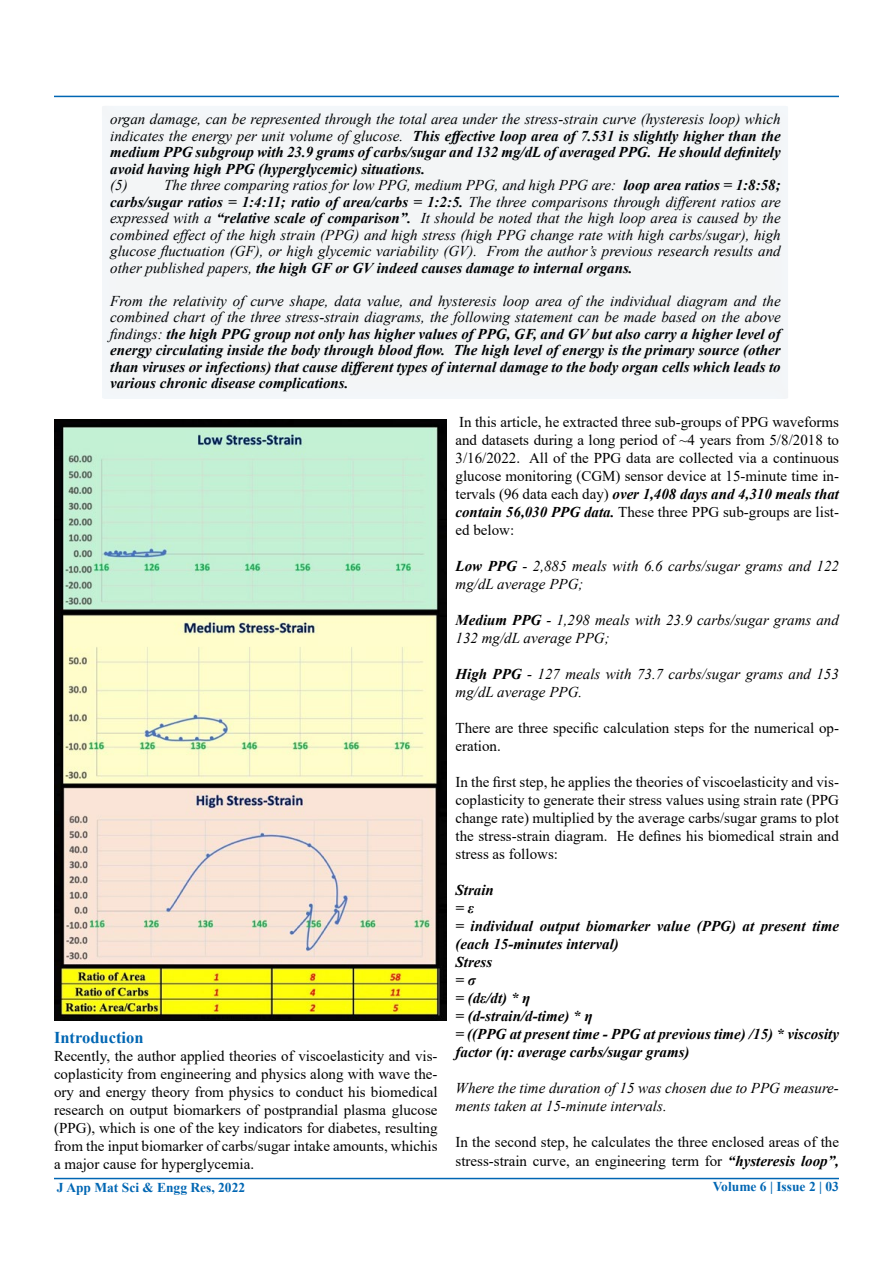
<style>
.page{position:relative;width:893px;height:1263px;background:#fff}
.page>*{position:absolute;margin:0;border:0;box-sizing:border-box;transform-origin:0 0}
.t1{font:700 16.5px "Times New Roman";color:#0066b3}
.t2{font:15px/18px "Times New Roman";color:#000;text-align:justify}
.t3{font:italic 700 15px/18px "Times New Roman";color:#000;text-align:justify}
.t4{font:italic 15px/16.5px "Times New Roman";color:#000}
.t5{font:700 13.5px "Times New Roman";color:#0066b3}
.s1{font-weight:400}
.s2{font-weight:700}
.s3{font-weight:700;font-style:italic}
</style>
<div class="page">
<hr style="left:54px;top:1178px;width:785px;height:1px;background:#0066b3">
<hr style="left:54px;top:96px;width:785px;height:1px;background:#0066b3">
<div style="left:89px;top:96px;width:713px;height:304px;background:#f3f5f6"></div>
<img style="left:54px;top:419px;width:392px;height:602px">
<p class="t3" style="left:110px;top:110px;width:672px;line-height:16.5px"><span class="s1">organ damage, can be represented through the total area under the stress-strain curve (hysteresis loop) which indicates the energy per unit volume of glucose.</span> This effective loop area of 7.531 is slightly higher than the medium PPG subgroup with 23.9 grams of carbs/sugar and 132 mg/dL of averaged PPG. He should definitely avoid having high PPG (hyperglycemic) situations.</p>
<p class="t4" style="left:110px;top:176px;width:19px">(5)</p>
<p class="t4" style="left:110px;top:176px;width:672px;text-align:justify;text-indent:54px">The three comparing ratios for low PPG, medium PPG, and high PPG are: <span class="s2">loop area ratios = 1:8:58; carbs/sugar ratios = 1:4:11; ratio of area/carbs = 1:2:5.</span> The three comparisons through different ratios are expressed with a <span class="s2">“relative scale of comparison”.</span> It should be noted that the high loop area is caused by the combined effect of the high strain (PPG) and high stress (high PPG change rate with high carbs/sugar), high glucose fluctuation (GF), or high glycemic variability (GV). From the author’s previous research results and other published papers, <span class="s2">the high GF or GV indeed causes damage to internal organs.</span></p>
<p class="t3" style="left:110px;top:292px;width:672px;line-height:16.5px"><span class="s1">From the relativity of curve shape, data value, and hysteresis loop area of the individual diagram and the combined chart of the three stress-strain diagrams, the following statement can be made based on the above findings:</span> the high PPG group not only has higher values of PPG, GF, and GV but also carry a higher level of energy circulating inside the body through blood flow. The high level of energy is the primary source (other than viruses or infections) that cause different types of internal damage to the body organ cells which leads to various chronic disease complications.</p>
<p class="t1" style="left:54px;top:1026px;width:91px">Introduction</p>
<p class="t2" style="left:54px;top:1046px;width:385px">Recently, the author applied theories of viscoelasticity and vis&shy;coplasticity from engineering and physics along with wave the&shy;ory and energy theory from physics to conduct his biomedical research on output biomarkers of postprandial plasma glucose (PPG), which is one of the key indicators for diabetes, resulting from the input biomarker of carbs/sugar intake amounts, whichis a major cause for hyperglycemia.</p>
<p class="t2" style="left:455px;top:413px;width:385px">In this article, he extracted three sub-groups of PPG waveforms and datasets during a long period of ~4 years from 5/8/2018 to 3/16/2022. All of the PPG data are collected via a continuous glucose monitoring (CGM) sensor device at 15-minute time in&shy;tervals (96 data each day) <span class="s3">over 1,408 days and 4,310 meals that contain 56,030 PPG data.</span> These three PPG sub-groups are list&shy;ed below:</p>
<p class="t4" style="left:455px;top:557px;width:385px;line-height:18px"><span class="s2">Low PPG</span> - 2,885 meals with 6.6 carbs/sugar grams and 122 mg/dL average PPG;</p>
<p class="t4" style="left:455px;top:611px;width:385px;line-height:18px"><span class="s2">Medium PPG</span> - 1,298 meals with 23.9 carbs/sugar grams and<br>132 mg/dL average PPG;</p>
<p class="t4" style="left:455px;top:665px;width:385px;line-height:18px"><span class="s2">High PPG</span> - 127 meals with 73.7 carbs/sugar grams and 153 mg/dL average PPG.</p>
<p class="t2" style="left:455px;top:719px;width:385px">There are three specific calculation steps for the numerical op&shy;eration.</p>
<p class="t2" style="left:455px;top:773px;width:385px">In the first step, he applies the theories of viscoelasticity and vis&shy;coplasticity to generate their stress values using strain rate (PPG change rate) multiplied by the average carbs/sugar grams to plot the stress-strain diagram. He defines his biomedical strain and stress as follows:</p>
<p class="t3" style="left:455px;top:881px;width:385px;text-align:left">Strain<br>= ε<br>= individual output biomarker value (PPG) at present time (each 15-minutes interval)<br>Stress<br>= σ<br>= (dε/dt) * η<br>= (d-strain/d-time) * η<br>= ((PPG at present time - PPG at previous time) /15) * viscosity factor (η: average carbs/sugar grams)</p>
<p class="t4" style="left:455px;top:1079px;width:385px;line-height:18px">Where the time duration of 15 was chosen due to PPG measure&shy;ments taken at 15-minute intervals.</p>
<p class="t2" style="left:455px;top:1133px;width:385px">In the second step, he calculates the three enclosed areas of the stress-strain curve, an engineering term for <span class="s3">“hysteresis loop”,</span></p>
<p class="t5" style="left:57px;top:1178px;width:190px">J App Mat Sci &amp; Engg Res, 2022</p>
<p class="t5" style="left:713px;top:1177px;width:128px">Volume 6 | Issue 2 | 03</p>
</div>
